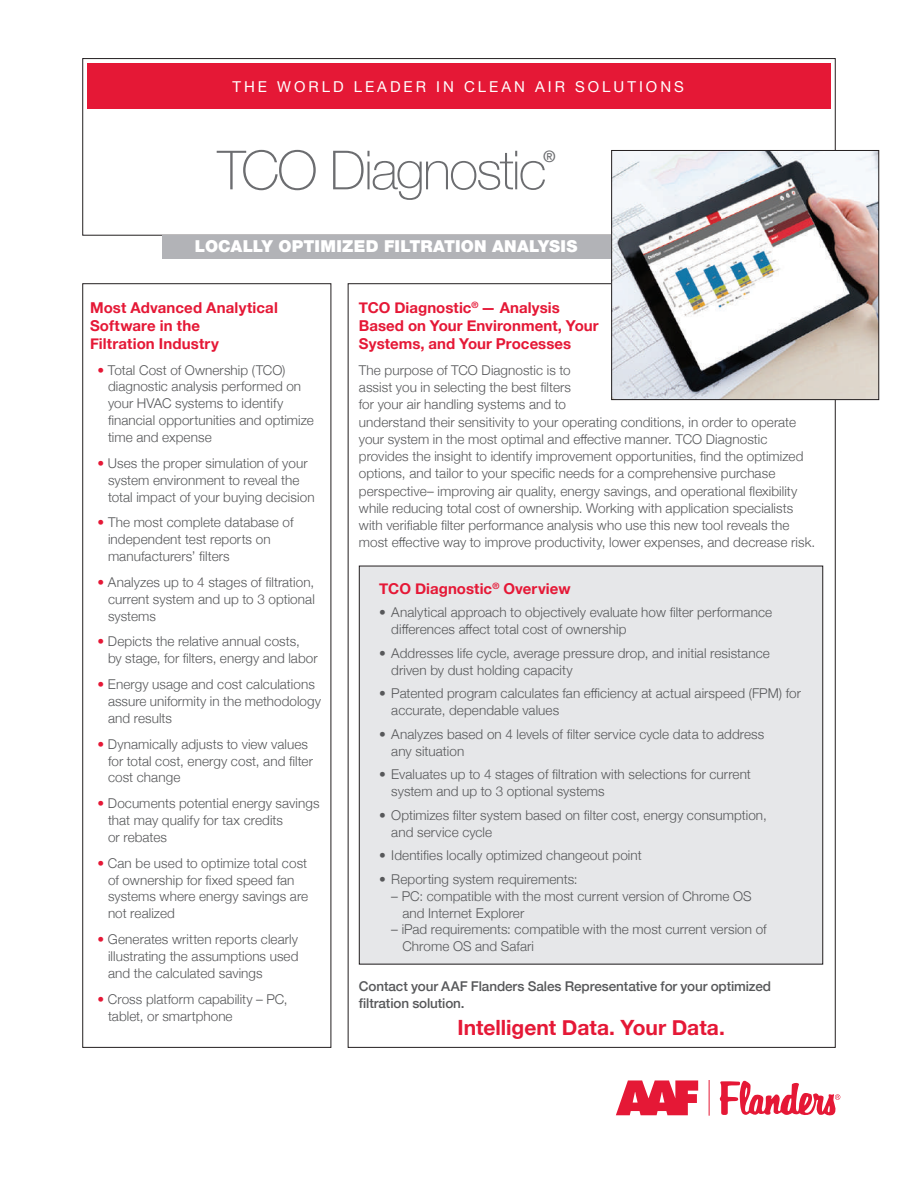
<style>
.page{position:relative;width:918px;height:1188px;background:#fff}
.page>*{position:absolute;margin:0;border:0;box-sizing:border-box;transform-origin:0 0}
.t1{font:100 54px "Helvetica Neue";letter-spacing:-.04em;color:#6c6d70}
.t2{font:700 21px "Helvetica Neue";color:#e51836}
.t3{font:900 16.5px "Helvetica Neue";letter-spacing:.01em;color:#fff}
.t4{font:500 15.75px "Helvetica Neue";color:#6c6d70}
.t5{font:700 15px/18px "Helvetica Neue";letter-spacing:.005em;color:#e51836}
.t6{font:15px "Helvetica Neue";letter-spacing:.2em;color:#fff}
.t7{font:300 13.5px/16.8px "Helvetica Neue";letter-spacing:.005em;color:#57585a}
.t8{font:500 13.5px/17.2px "Helvetica Neue";letter-spacing:-.01em;color:#57585a}
.s1{color:#e51836}
</style>
<div class="page">
<div style="left:359px;top:566px;width:464px;height:398px;background:#e6e7e9"></div>
<div style="left:83px;top:58px;width:752px;height:177px;border:1px solid #231f20"></div>
<div style="left:87px;top:63px;width:743px;height:46px;background:#e51836"></div>
<div style="left:162px;top:235px;width:457px;height:24px;background:#b2b3b7"></div>
<img style="left:613px;top:152px;width:264px;height:246px">
<div style="left:611px;top:150px;width:268px;height:250px;border:1px solid #231f20"></div>
<hr style="left:709px;top:1080px;width:1px;height:36px;background:#e51836">
<svg style="left:616px;top:1080px;width:82px;height:35px"></svg>
<svg style="left:720px;top:1080px;width:120px;height:36px"></svg>
<p class="t6" style="left:232px;top:76px;width:453px">THE WORLD LEADER IN CLEAN AIR SOLUTIONS</p>
<h1 class="t1" style="left:217px;top:139px;width:331px">TCO Diagnostic</h1>
<p class="t4" style="left:543px;top:144px;width:14px">®</p>
<p class="t3" style="left:195px;top:236px;width:384px">LOCALLY OPTIMIZED FILTRATION ANALYSIS</p>
<p class="t5" style="left:90px;top:299px;width:189px">Most Advanced Analytical<br>Software in the<br>Filtration Industry</p>
<p class="t7" style="left:108px;top:360px;width:207px;text-indent:-11px"><span class="s1">•</span> Total Cost of Ownership (TCO) diagnostic analysis performed on your HVAC systems to identify financial opportunities and optimize time and expense</p>
<p class="t7" style="left:108px;top:454px;width:208px;text-indent:-11px"><span class="s1">•</span> Uses the proper simulation of your system environment to reveal the total impact of your buying decision</p>
<p class="t7" style="left:108px;top:513px;width:187px;text-indent:-11px"><span class="s1">•</span> The most complete database of independent test reports on manufacturers’ filters</p>
<p class="t7" style="left:108px;top:573px;width:208px;text-align:justify;text-indent:-11px"><span class="s1">•</span> Analyzes up to 4 stages of filtration, current system and up to 3 optional systems</p>
<p class="t7" style="left:108px;top:632px;width:211px;text-indent:-11px"><span class="s1">•</span> Depicts the relative annual costs,<br>by stage, for filters, energy and labor</p>
<p class="t7" style="left:108px;top:675px;width:214px;text-indent:-11px"><span class="s1">•</span> Energy usage and cost calculations assure uniformity in the methodology and results</p>
<p class="t7" style="left:108px;top:734px;width:206px;text-indent:-11px"><span class="s1">•</span> Dynamically adjusts to view values for total cost, energy cost, and filter cost change</p>
<p class="t7" style="left:108px;top:794px;width:213px;text-indent:-11px"><span class="s1">•</span> Documents potential energy savings that may qualify for tax credits<br>or rebates</p>
<p class="t7" style="left:108px;top:854px;width:202px;text-indent:-11px"><span class="s1">•</span> Can be used to optimize total cost of ownership for fixed speed fan systems where energy savings are not realized</p>
<p class="t7" style="left:108px;top:930px;width:192px;text-align:justify;text-indent:-11px"><span class="s1">•</span> Generates written reports clearly illustrating the assumptions used and the calculated savings</p>
<p class="t7" style="left:108px;top:989px;width:181px;text-indent:-11px"><span class="s1">•</span> Cross platform capability – PC, tablet, or smartphone</p>
<p class="t5" style="left:359px;top:299px;width:241px">TCO Diagnostic<sup>®</sup> — Analysis<br>Based on Your Environment, Your<br>Systems, and Your Processes</p>
<p class="t7" style="left:359px;top:361px;width:458px;line-height:17.2px">The purpose of TCO Diagnostic is to<br>assist you in selecting the best filters<br>for your air handling systems and to<br>understand their sensitivity to your operating conditions, in order to operate your system in the most optimal and effective manner. TCO Diagnostic provides the insight to identify improvement opportunities, find the optimized options, and tailor to your specific needs for a comprehensive purchase perspective– improving air quality, energy savings, and operational flexibility while reducing total cost of ownership. Working with application specialists with verifiable filter performance analysis who use this new tool reveals the most effective way to improve productivity, lower expenses, and decrease risk.</p>
<p class="t5" style="left:379px;top:580px;width:193px">TCO Diagnostic<sup>®</sup> Overview</p>
<p class="t7" style="left:391px;top:603px;width:382px;text-indent:-12px">• Analytical approach to objectively evaluate how filter performance differences affect total cost of ownership</p>
<p class="t7" style="left:391px;top:643px;width:380px;text-indent:-12px">• Addresses life cycle, average pressure drop, and initial resistance driven by dust holding capacity</p>
<p class="t7" style="left:391px;top:684px;width:411px;text-indent:-12px">• Patented program calculates fan efficiency at actual airspeed (FPM) for accurate, dependable values</p>
<p class="t7" style="left:391px;top:724px;width:375px;text-indent:-12px">• Analyzes based on 4 levels of filter service cycle data to address any situation</p>
<p class="t7" style="left:391px;top:765px;width:361px;text-indent:-12px">• Evaluates up to 4 stages of filtration with selections for current system and up to 3 optional systems</p>
<p class="t7" style="left:391px;top:805px;width:377px;text-indent:-12px">• Optimizes filter system based on filter cost, energy consumption, and service cycle</p>
<p class="t7" style="left:379px;top:846px;width:264px">• Identifies locally optimized changeout point</p>
<p class="t7" style="left:379px;top:870px;width:200px">• Reporting system requirements:</p>
<p class="t7" style="left:402px;top:886px;width:351px;text-indent:-11px">– PC: compatible with the most current version of Chrome OS and Internet Explorer</p>
<p class="t7" style="left:402px;top:920px;width:366px;text-indent:-11px">– iPad requirements: compatible with the most current version of<br>Chrome OS and Safari</p>
<p class="t8" style="left:359px;top:976px;width:414px">Contact your AAF Flanders Sales Representative for your optimized filtration solution.</p>
<h2 class="t2" style="left:457px;top:1011px;width:269px">Intelligent Data. Your Data.</h2>
</div>
